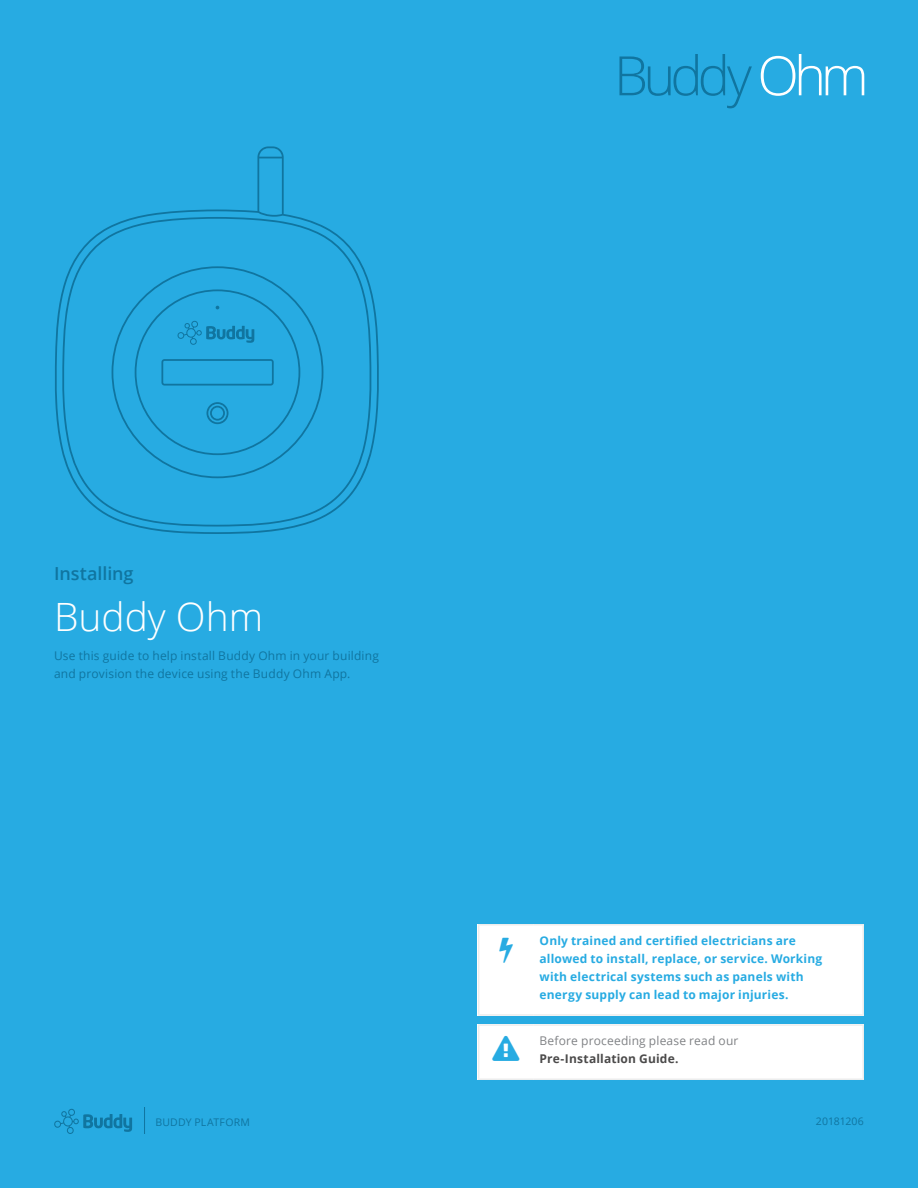
<style>
.page{position:relative;width:918px;height:1188px;background:#27abe2}
.page>*{position:absolute;margin:0;border:0;box-sizing:border-box;transform-origin:0 0}
.t1{font:300 39px "Open Sans";color:#fff}
.t2{font:600 18px "Open Sans";letter-spacing:-.005em;color:#1075a0}
.BODY_TIGHT{font:700 12px/18px "Open Sans";letter-spacing:.015em;color:#27abe2}
.BODY_TIGHT-2{font:12px/18px "Open Sans";letter-spacing:.015em;color:#1075a0}
.BODY_TIGHT-3{font:12px/18px "Open Sans";letter-spacing:.015em;color:#808285}
.Legal_Disclaimer{font:10.5px "Open Sans";letter-spacing:.02em;color:#1075a0}
.s1{font-weight:700;color:#4b4a4a}
</style>
<div class="page">
<div style="left:478px;top:1024px;width:386px;height:56px;background:#fff"></div>
<hr style="left:478px;top:1024px;width:56px;height:2px;background:#eceded">
<hr style="left:478px;top:1026px;width:1px;height:52px;background:#eceded">
<hr style="left:534px;top:1024px;width:330px;height:2px;background:#eceded">
<hr style="left:862px;top:1026px;width:2px;height:52px;background:#eceded">
<hr style="left:478px;top:1078px;width:56px;height:2px;background:#eceded">
<hr style="left:534px;top:1078px;width:330px;height:2px;background:#eceded">
<svg style="left:620px;top:54px;width:132px;height:54px"></svg>
<svg style="left:761px;top:54px;width:103px;height:42px"></svg>
<svg style="left:55px;top:146px;width:324px;height:388px"></svg>
<div style="left:478px;top:924px;width:386px;height:92px;background:#fff"></div>
<hr style="left:478px;top:924px;width:56px;height:2px;background:#eceded">
<hr style="left:478px;top:926px;width:1px;height:88px;background:#eceded">
<hr style="left:534px;top:924px;width:330px;height:2px;background:#eceded">
<hr style="left:862px;top:926px;width:2px;height:88px;background:#eceded">
<hr style="left:478px;top:1014px;width:56px;height:2px;background:#eceded">
<hr style="left:534px;top:1014px;width:330px;height:2px;background:#eceded">
<svg style="left:144px;top:1107px;width:1px;height:27px"></svg>
<svg style="left:54px;top:1109px;width:78px;height:25px"></svg>
<p class="t2" style="left:54px;top:561px;width:81px">Installing</p>
<p class="t1" style="left:54px;top:591px;width:211px">Buddy Ohm</p>
<p class="BODY_TIGHT-2" style="left:54px;top:647px;width:326px">Use this guide to help install Buddy Ohm in your building and provision the device using the Buddy Ohm App.</p>
<p class="BODY_TIGHT" style="left:540px;top:931px;width:284px">Only trained and certified electricians are allowed to install, replace, or service. Working with electrical systems such as panels with energy supply can lead to major injuries.</p>
<p class="BODY_TIGHT-3" style="left:540px;top:1031px;width:200px">Before proceeding please read our<br><span class="s1">Pre-Installation Guide.</span></p>
<p class="Legal_Disclaimer" style="left:155px;top:1115px;width:96px">BUDDY PLATFORM</p>
<p class="Legal_Disclaimer" style="left:816px;top:1114px;width:50px">20181206</p>
</div>
